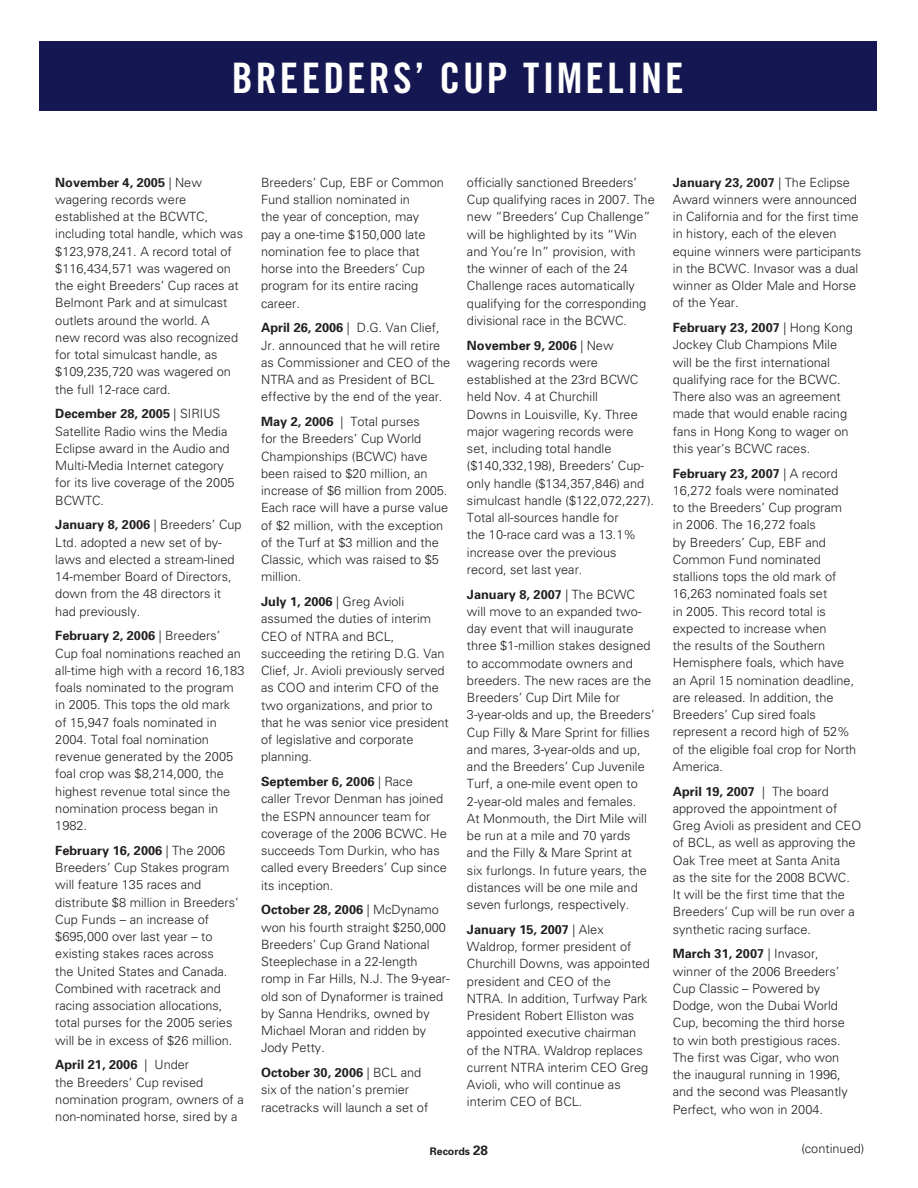
<style>
.page{position:relative;width:918px;height:1188px;background:#fff}
.page>*{position:absolute;margin:0;border:0;box-sizing:border-box;transform-origin:0 0}
.t1{font:42px "Trade Gothic Bold Cond Twenty";letter-spacing:.075em;color:#fff}
.Dates_Copy{font:300 12.75px/17.2px "Univers";color:#231f20}
.Chart_w_Rule{font:300 12.75px "Univers";color:#231f20}
.t2{font:700 10.5px "Univers";color:#231f20}
.s1{font-weight:700}
.s2{font-size:13.5px}
</style>
<div class="page">
<div style="left:39px;top:41px;width:837px;height:70px;background:#141751"></div>
<h1 class="t1" style="left:232px;top:53px;width:453px">BREEDERS’ CUP TIMELINE</h1>
<p class="Dates_Copy" style="left:55px;top:174px;width:189px"><span class="s1">November 4, 2005</span> | New wagering records were established at the BCWTC, including total handle, which was $123,978,241. A record total of $116,434,571 was wagered on the eight Breeders’ Cup races at<br>Belmont Park and at simulcast outlets around the world. A<br>new record was also recognized for total simulcast handle, as $109,235,720 was wagered on the full 12-race card.</p>
<p class="Dates_Copy" style="left:55px;top:405px;width:181px"><span class="s1">December 28, 2005</span> | SIRIUS<br>Satellite Radio wins the Media<br>Eclipse award in the Audio and<br>Multi-Media Internet category for its live coverage of the 2005<br>BCWTC.</p>
<p class="Dates_Copy" style="left:55px;top:516px;width:188px"><span class="s1">January 8, 2006</span> | Breeders’ Cup<br>Ltd. adopted a new set of by&shy;laws and elected a stream-lined<br>14-member Board of Directors, down from the 48 directors it had previously.</p>
<p class="Dates_Copy" style="left:55px;top:627px;width:191px"><span class="s1">February 2, 2006</span> | Breeders’<br>Cup foal nominations reached an all-time high with a record 16,183 foals nominated to the program in 2005. This tops the old mark of 15,947 foals nominated in<br>2004. Total foal nomination revenue generated by the 2005 foal crop was $8,214,000, the highest revenue total since the nomination process began in<br>1982.</p>
<p class="Dates_Copy" style="left:55px;top:842px;width:185px"><span class="s1">February 16, 2006</span> | The 2006<br>Breeders’ Cup Stakes program will feature 135 races and distribute $8 million in Breeders’<br>Cup Funds – an increase of $695,000 over last year – to existing stakes races across<br>the United States and Canada.<br>Combined with racetrack and racing association allocations, total purses for the 2005 series will be in excess of $26 million.</p>
<p class="Dates_Copy" style="left:55px;top:1056px;width:190px"><span class="s1">April 21, 2006</span> | Under<br>the Breeders’ Cup revised nomination program, owners of a non-nominated horse, sired by a</p>
<p class="Dates_Copy" style="left:261px;top:174px;width:184px">Breeders’ Cup, EBF or Common<br>Fund stallion nominated in<br>the year of conception, may<br>pay a one-time $150,000 late nomination fee to place that horse into the Breeders’ Cup program for its entire racing career.</p>
<p class="Dates_Copy" style="left:261px;top:319px;width:191px"><span class="s1">April 26, 2006</span> | D.G. Van Clief,<br>Jr. announced that he will retire as Commissioner and CEO of the<br>NTRA and as President of BCL effective by the end of the year.</p>
<p class="Dates_Copy" style="left:261px;top:413px;width:189px"><span class="s1">May 2, 2006</span> | Total purses<br>for the Breeders’ Cup World<br>Championships (BCWC) have been raised to $20 million, an increase of $6 million from 2005.<br>Each race will have a purse value of $2 million, with the exception of the Turf at $3 million and the<br>Classic, which was raised to $5 million.</p>
<p class="Dates_Copy" style="left:261px;top:593px;width:189px"><span class="s1">July 1, 2006</span> | Greg Avioli assumed the duties of interim<br>CEO of NTRA and BCL, succeeding the retiring D.G. Van<br>Clief, Jr. Avioli previously served as COO and interim CFO of the two organizations, and prior to that he was senior vice president of legislative and corporate planning.</p>
<p class="Dates_Copy" style="left:261px;top:773px;width:187px"><span class="s1">September 6, 2006</span> | Race<br>caller Trevor Denman has joined the ESPN announcer team for coverage of the 2006 BCWC. He succeeds Tom Durkin, who has called every Breeders’ Cup since its inception.</p>
<p class="Dates_Copy" style="left:261px;top:901px;width:190px"><span class="s1">October 28, 2006</span> | McDynamo won his fourth straight $250,000<br>Breeders’ Cup Grand National<br>Steeplechase in a 22-length romp in Far Hills, N.J. The 9-year&shy;old son of Dynaformer is trained by Sanna Hendriks, owned by<br>Michael Moran and ridden by<br>Jody Petty.</p>
<p class="Dates_Copy" style="left:261px;top:1064px;width:169px"><span class="s1">October 30, 2006</span> | BCL and six of the nation’s premier racetracks will launch a set of</p>
<p class="Dates_Copy" style="left:467px;top:174px;width:189px">officially sanctioned Breeders’<br>Cup qualifying races in 2007. The new “Breeders’ Cup Challenge” will be highlighted by its “Win and You’re In” provision, with the winner of each of the 24<br>Challenge races automatically qualifying for the corresponding divisional race in the BCWC.</p>
<p class="Dates_Copy" style="left:467px;top:337px;width:189px"><span class="s1">November 9, 2006</span> | New wagering records were established at the 23rd BCWC held Nov. 4 at Churchill<br>Downs in Louisville, Ky. Three major wagering records were set, including total handle ($140,332,198), Breeders’ Cup&shy;only handle ($134,357,846) and simulcast handle ($122,072,227).<br>Total all-sources handle for<br>the 10-race card was a 13.1% increase over the previous record, set last year.</p>
<p class="Dates_Copy" style="left:467px;top:586px;width:189px"><span class="s1">January 8, 2007</span> | The BCWC will move to an expanded two&shy;day event that will inaugurate three $1-million stakes designed to accommodate owners and breeders. The new races are the<br>Breeders’ Cup Dirt Mile for<br>3-year-olds and up, the Breeders’<br>Cup Filly &amp; Mare Sprint for fillies and mares, 3-year-olds and up, and the Breeders’ Cup Juvenile<br>Turf, a one-mile event open to<br>2-year-old males and females.<br>At Monmouth, the Dirt Mile will be run at a mile and 70 yards<br>and the Filly &amp; Mare Sprint at<br>six furlongs. In future years, the distances will be one mile and seven furlongs, respectively.</p>
<p class="Dates_Copy" style="left:467px;top:921px;width:184px"><span class="s1">January 15, 2007</span> | Alex<br>Waldrop, former president of<br>Churchill Downs, was appointed president and CEO of the<br>NTRA. In addition, Turfway Park<br>President Robert Elliston was appointed executive chairman of the NTRA. Waldrop replaces current NTRA interim CEO Greg<br>Avioli, who will continue as interim CEO of BCL.</p>
<p class="t2" style="left:430px;top:1145px;width:60px">Records <span class="s2">28</span></p>
<p class="Dates_Copy" style="left:673px;top:174px;width:190px"><span class="s1">January 23, 2007</span> | The Eclipse<br>Award winners were announced in California and for the first time in history, each of the eleven equine winners were participants in the BCWC. Invasor was a dual winner as Older Male and Horse of the Year.</p>
<p class="Dates_Copy" style="left:673px;top:319px;width:182px"><span class="s1">February 23, 2007</span> | Hong Kong<br>Jockey Club Champions Mile will be the first international qualifying race for the BCWC.<br>There also was an agreement made that would enable racing fans in Hong Kong to wager on this year’s BCWC races.</p>
<p class="Dates_Copy" style="left:673px;top:465px;width:185px"><span class="s1">February 23, 2007</span> | A record<br>16,272 foals were nominated<br>to the Breeders’ Cup program<br>in 2006. The 16,272 foals<br>by Breeders’ Cup, EBF and<br>Common Fund nominated stallions tops the old mark of<br>16,263 nominated foals set<br>in 2005. This record total is expected to increase when<br>the results of the Southern<br>Hemisphere foals, which have an April 15 nomination deadline, are released. In addition, the<br>Breeders’ Cup sired foals represent a record high of 52% of the eligible foal crop for North<br>America.</p>
<p class="Dates_Copy" style="left:673px;top:783px;width:190px"><span class="s1">April 19, 2007</span> | The board approved the appointment of<br>Greg Avioli as president and CEO of BCL, as well as approving the<br>Oak Tree meet at Santa Anita<br>as the site for the 2008 BCWC.<br>It will be the first time that the<br>Breeders’ Cup will be run over a synthetic racing surface.</p>
<p class="Dates_Copy" style="left:673px;top:945px;width:177px"><span class="s1">March 31, 2007</span> | Invasor, winner of the 2006 Breeders’<br>Cup Classic – Powered by<br>Dodge, won the Dubai World<br>Cup, becoming the third horse to win both prestigious races.<br>The first was Cigar, who won the inaugural running in 1996, and the second was Pleasantly<br>Perfect, who won in 2004.</p>
<p class="Chart_w_Rule" style="left:801px;top:1141px;width:65px">(continued)</p>
</div>
